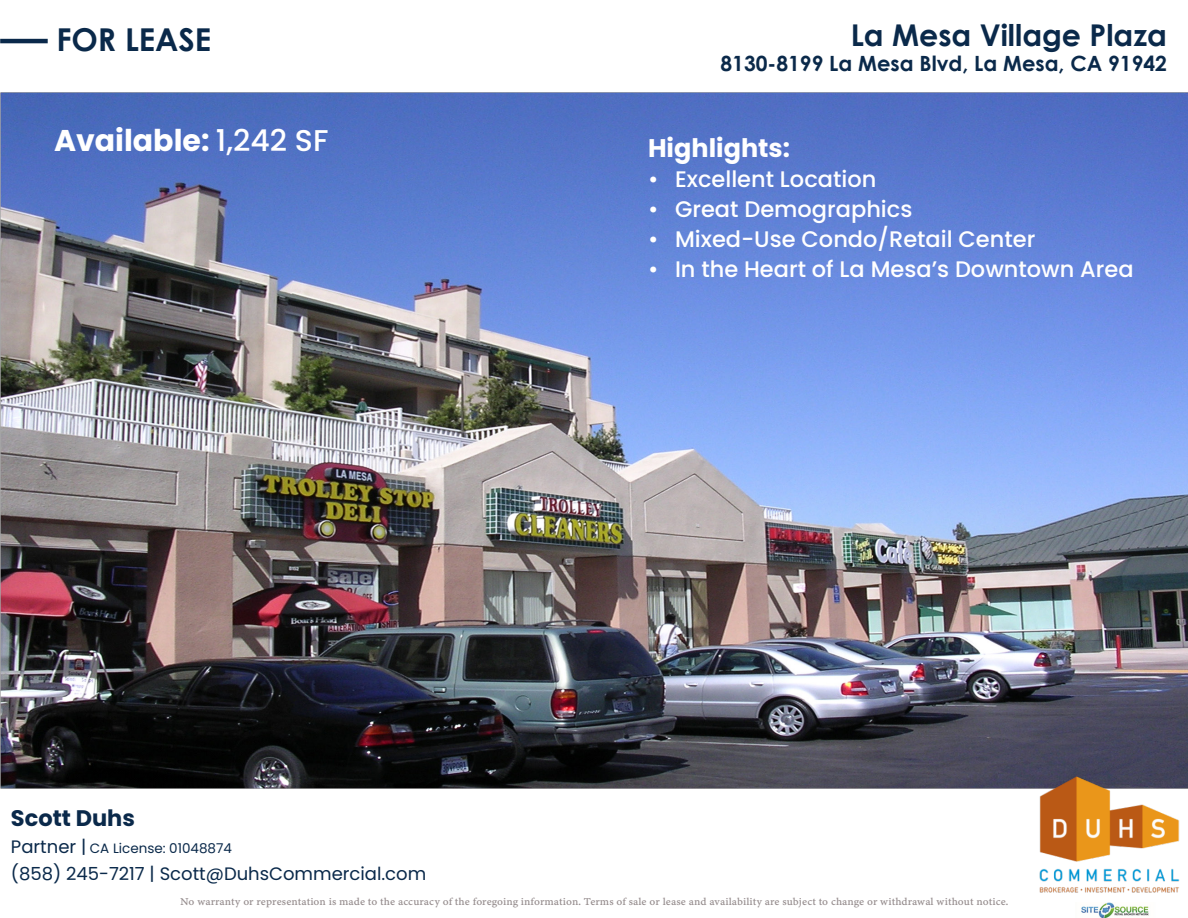
<style>
.page{position:relative;width:1188px;height:918px;background:#fff}
.page>*{position:absolute;margin:0;border:0;box-sizing:border-box;transform-origin:0 0}
.t1{font:700 31.5px "Century Gothic";color:#0a294a}
.t2{font:700 30px "Century Gothic";color:#0a294a}
.t3{font:700 30px "Poppins";color:#fff}
.t4{font:700 25.5px "Poppins";color:#fff}
.t5{font:500 22.5px "Poppins";color:#fff}
.t6{font:700 22.5px "Poppins";color:#0a294a}
.t7{font:700 21px "Century Gothic";color:#0a294a}
.t8{font:18px "Poppins";color:#0a294a}
.t9{font:13.5px "Poppins";color:#0a294a}
.t10{font:10.5px "Minion Variable Concept";color:#968d8e}
.s1{font-weight:500}
.s2{font-size:18px}
</style>
<div class="page">
<hr style="left:0;top:39px;width:48px;height:4px;background:#0a294a">
<img style="left:0;top:93px;width:1188px;height:695px">
<img style="left:1030px;top:773px;width:158px;height:120px">
<img style="left:1081px;top:902px;width:68px;height:16px">
<p class="t1" style="left:56px;top:15px;width:156px">FOR LEASE</p>
<p class="t2" style="left:851px;top:12px;width:318px">La Mesa Village Plaza</p>
<p class="t7" style="left:721px;top:47px;width:448px">8130-8199 La Mesa Blvd, La Mesa, CA 91942</p>
<p class="t3" style="left:54px;top:123px;width:276px">Available: <span class="s1">1,242 SF</span></p>
<p class="t6" style="left:11px;top:805px;width:126px">Scott Duhs</p>
<p class="t9" style="left:11px;top:841px;width:222px"><span class="s2">Partner |</span> CA License: 01048874</p>
<p class="t8" style="left:11px;top:864px;width:417px">(858) 245-7217 | Scott@DuhsCommercial.com</p>
<p class="t4" style="left:648px;top:134px;width:144px">Highlights:</p>
<p class="t5" style="left:648px;top:167px;width:230px">• Excellent Location</p>
<p class="t5" style="left:648px;top:197px;width:266px">• Great Demographics</p>
<p class="t5" style="left:648px;top:227px;width:389px">• Mixed-Use Condo/Retail Center</p>
<p class="t5" style="left:648px;top:257px;width:487px">• In the Heart of La Mesa’s Downtown Area</p>
<p class="t10" style="left:180px;top:894px;width:830px">No warranty or representation is made to the accuracy of the foregoing information. Terms of sale or lease and availability are subject to change or withdrawal without notice.</p>
</div>
